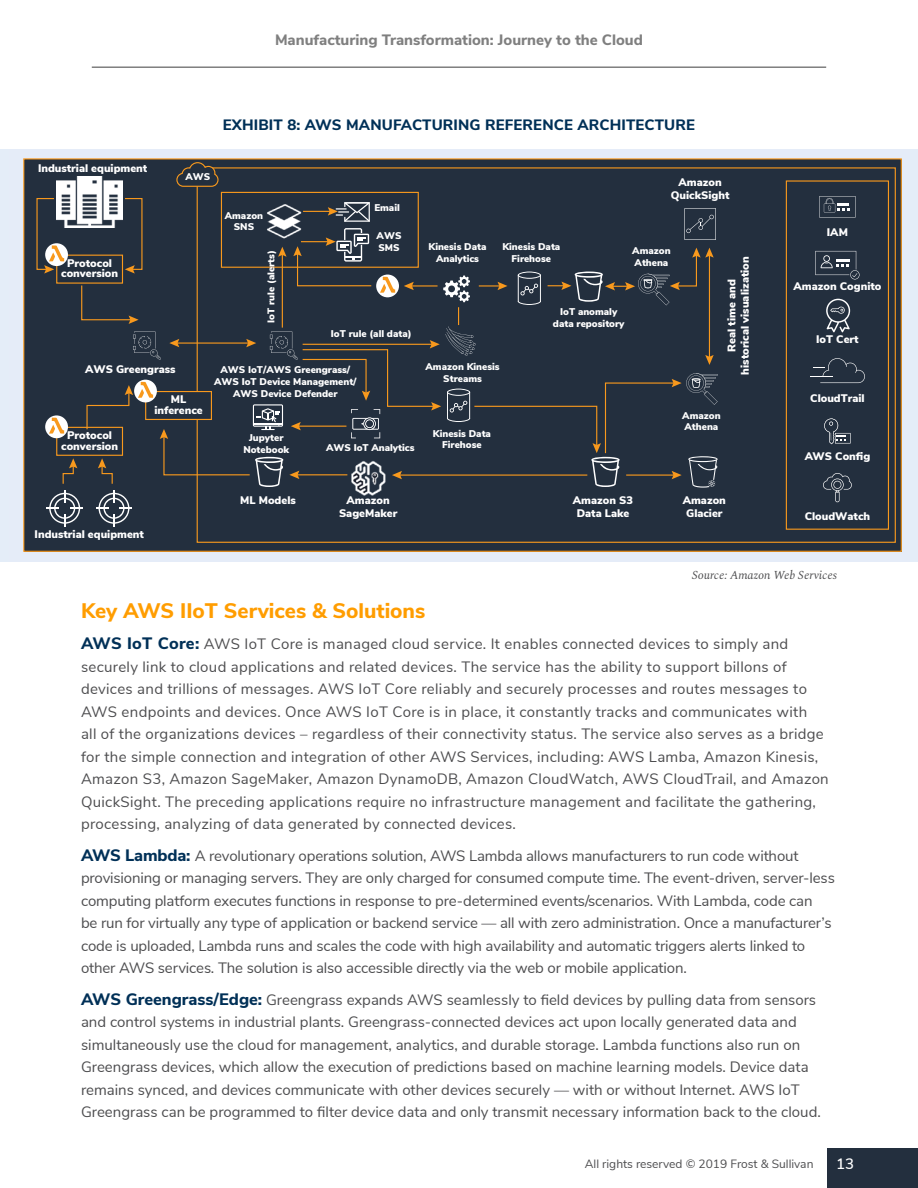
<style>
.page{position:relative;width:918px;height:1188px;background:#fff}
.page>*{position:absolute;margin:0;border:0;box-sizing:border-box;transform-origin:0 0}
.t1{font:800 21px "Nunito Sans";color:#ff9d00}
.t2{font:15px/22.5px "Nunito Sans";color:#4d4d4f}
.t3{font:15px/22.5px "Nunito Sans";letter-spacing:.02em;color:#4d4d4f}
.t4{font:800 15px "Nunito Sans";letter-spacing:.01em;color:#003057}
.t5{font:800 15px "Nunito Sans";color:#7f7f7f}
.t6{font:600 15px "Nunito Sans";color:#fff}
.t7{font:12px "Nunito Sans";color:#4d4d4f}
.t8{font:italic 12px "Spectral";color:#4d4d4f}
.t9{font:900 11.1px/13.2px "Nunito Sans";color:#fff;text-align:center}
.t10{font:900 10.95px/13.2px "Nunito Sans";color:#fff;text-align:center}
.t11{font:900 9.75px/11.7px "Nunito Sans";color:#fff;text-align:center}
.s1{font-weight:800;font-size:16.5px;color:#003057}
</style>
<div class="page">
<hr style="left:92px;top:66px;width:734px;height:2px;background:#7f7f7f">
<div style="left:828px;top:1148px;width:90px;height:40px;background:#232f3e"></div>
<div style="left:9px;top:149px;width:900px;height:413px;background:#e5ecf8"></div>
<div style="left:24px;top:159px;width:877px;height:392px;background:#232f3e"></div>
<div style="left:786px;top:180px;width:103px;height:350px;border:1px solid #f8991d"></div>
<svg style="left:810px;top:358px;width:55px;height:25px"></svg>
<svg style="left:823px;top:473px;width:29px;height:29px"></svg>
<svg style="left:815px;top:251px;width:45px;height:28px"></svg>
<svg style="left:819px;top:196px;width:37px;height:22px"></svg>
<svg style="left:824px;top:419px;width:27px;height:25px"></svg>
<img style="left:57px;top:177px;width:66px;height:20px">
<div style="left:221px;top:192px;width:198px;height:76px;border:1px solid #f8991d"></div>
<svg style="left:36px;top:197px;width:682px;height:330px"></svg>
<svg style="left:176px;top:162px;width:43px;height:25px"></svg>
<svg style="left:826px;top:299px;width:24px;height:33px"></svg>
<p class="t5" style="left:275px;top:29px;width:369px">Manufacturing Transformation: Journey to the Cloud</p>
<p class="t10" style="left:38px;top:161px;width:111px">Industrial equipment</p>
<p class="t4" style="left:223px;top:114px;width:474px">EXHIBIT 8: AWS MANUFACTURING REFERENCE ARCHITECTURE</p>
<p class="t11" style="left:186px;top:171px;width:26px">AWS</p>
<p class="t10" style="left:671px;top:175px;width:60px">Amazon<br>QuickSight</p>
<p class="t10" style="left:61px;top:257px;width:58px;line-height:10.8px">Protocol conversion</p>
<p class="t10" style="left:85px;top:362px;width:92px">AWS Greengrass</p>
<p class="t10" style="left:64px;top:426px;width:58px">Protocol conversion</p>
<p class="t10" style="left:61px;top:429px;width:58px;line-height:10.8px">Protocol conversion</p>
<p class="t10" style="left:154px;top:393px;width:50px;line-height:10.8px">ML inference</p>
<p class="t11" style="left:374px;top:201px;width:27px">Email</p>
<p class="t11" style="left:225px;top:209px;width:40px">Amazon<br>SNS</p>
<p class="t11" style="left:377px;top:230px;width:26px;text-align:left">AWS<br>SMS</p>
<p class="t11" style="left:429px;top:241px;width:60px">Kinesis Data<br>Analytics</p>
<p class="t11" style="left:502px;top:241px;width:60px">Kinesis Data<br>Firehose</p>
<p class="t11" style="left:632px;top:245px;width:40px;text-align:left">Amazon<br>Athena</p>
<p class="t11" style="left:265px;top:323px;width:74px;rotate:-90deg">IoT rule (alerts)</p>
<p class="t11" style="left:553px;top:305px;width:73px">IoT anomaly data repository</p>
<p class="t11" style="left:331px;top:328px;width:82px">IoT rule (all data)</p>
<p class="t11" style="left:214px;top:364px;width:144px">AWS IoT/AWS Greengrass/<br>AWS IoT Device Management/<br>AWS Device Defender</p>
<p class="t11" style="left:243px;top:431px;width:47px">Jupyter<br>Notebook</p>
<p class="t11" style="left:426px;top:360px;width:76px">Amazon Kinesis<br>Streams</p>
<p class="t11" style="left:433px;top:427px;width:60px">Kinesis Data</p>
<p class="t11" style="left:326px;top:442px;width:90px">AWS IoT Analytics</p>
<p class="t11" style="left:442px;top:439px;width:41px">Firehose</p>
<p class="t9" style="left:725px;top:375px;width:120px;rotate:-90deg">Real time and historical visualization</p>
<p class="t11" style="left:682px;top:409px;width:40px;text-align:left">Amazon<br>Athena</p>
<p class="t10" style="left:35px;top:527px;width:111px">Industrial equipment</p>
<p class="t10" style="left:240px;top:493px;width:57px">ML Models</p>
<p class="t10" style="left:339px;top:493px;width:60px">Amazon<br>SageMaker</p>
<p class="t10" style="left:573px;top:493px;width:62px">Amazon S3<br>Data Lake</p>
<p class="t10" style="left:683px;top:493px;width:45px">Amazon<br>Glacier</p>
<p class="t10" style="left:827px;top:226px;width:23px">IAM</p>
<p class="t10" style="left:794px;top:279px;width:89px">Amazon Cognito</p>
<p class="t10" style="left:816px;top:332px;width:44px">IoT Cert</p>
<p class="t10" style="left:810px;top:391px;width:56px">CloudTrail</p>
<p class="t10" style="left:805px;top:449px;width:67px">AWS Config</p>
<p class="t10" style="left:805px;top:509px;width:67px">CloudWatch</p>
<p class="t8" style="left:692px;top:566px;width:146px">Source: Amazon Web Services</p>
<h1 class="t1" style="left:81px;top:595px;width:346px">Key AWS IIoT Services &amp; Solutions</h1>
<p class="t3" style="left:81px;top:632px;width:749px"><span class="s1">AWS IoT Core:</span> AWS IoT Core is managed cloud service. It enables connected devices to simply and securely link to cloud applications and related devices. The service has the ability to support billons of devices and trillions of messages. AWS IoT Core reliably and securely processes and routes messages to AWS endpoints and devices. Once AWS IoT Core is in place, it constantly tracks and communicates with<br>all of the organizations devices – regardless of their connectivity status. The service also serves as a bridge for the simple connection and integration of other AWS Services, including: AWS Lamba, Amazon Kinesis, Amazon S3, Amazon SageMaker, Amazon DynamoDB, Amazon CloudWatch, AWS CloudTrail, and Amazon QuickSight. The preceding applications require no infrastructure management and facilitate the gathering, processing, analyzing of data generated by connected devices.</p>
<p class="t2" style="left:81px;top:843px;width:755px"><span class="s1">AWS Lambda:</span> A revolutionary operations solution, AWS Lambda allows manufacturers to run code without provisioning or managing servers. They are only charged for consumed compute time. The event-driven, server-less computing platform executes functions in response to pre-determined events/scenarios. With Lambda, code can<br>be run for virtually any type of application or backend service — all with zero administration. Once a manufacturer’s code is uploaded, Lambda runs and scales the code with high availability and automatic triggers alerts linked to other AWS services. The solution is also accessible directly via the web or mobile application.</p>
<p class="t2" style="left:81px;top:987px;width:741px"><span class="s1">AWS Greengrass/Edge:</span> Greengrass expands AWS seamlessly to field devices by pulling data from sensors and control systems in industrial plants. Greengrass-connected devices act upon locally generated data and simultaneously use the cloud for management, analytics, and durable storage. Lambda functions also run on Greengrass devices, which allow the execution of predictions based on machine learning models. Device data remains synced, and devices communicate with other devices securely — with or without Internet. AWS IoT Greengrass can be programmed to filter device data and only transmit necessary information back to the cloud.</p>
<p class="t7" style="left:585px;top:1155px;width:230px">All rights reserved © 2019 Frost &amp; Sullivan</p>
<p class="t6" style="left:836px;top:1153px;width:19px">13</p>
</div>
